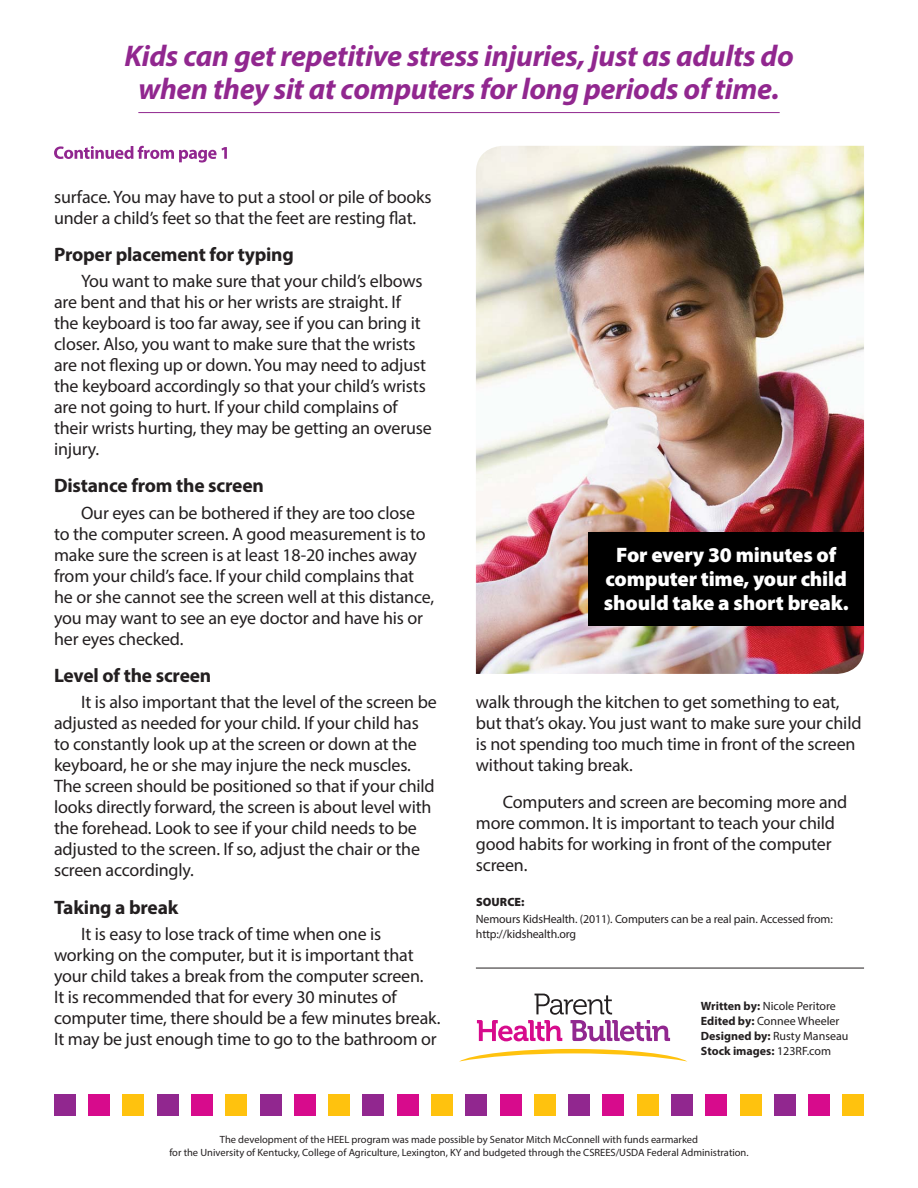
<style>
.page{position:relative;width:918px;height:1188px;background:#fff}
.page>*{position:absolute;margin:0;border:0;box-sizing:border-box;transform-origin:0 0}
.t1{font:italic 700 30px/33px "Myriad Pro";letter-spacing:-.01em;color:#91278f;text-align:center}
.t2{font:900 21px/24px "Myriad Pro";letter-spacing:-.01em;color:#fff;text-align:center}
.t3{font:700 19.5px "Myriad Pro";letter-spacing:-.01em;color:#231f20}
.t4{font:18px/21px "Myriad Pro";letter-spacing:-.01em;color:#231f20}
.t5{font:12px/15px "Myriad Pro";letter-spacing:-.01em;color:#231f20}
.t6{font:900 12px "Myriad Pro";letter-spacing:.01em;color:#231f20}
.t7{font:10.5px/12.6px "Myriad Pro";color:#231f20;text-align:center}
.s1{font-weight:700}
</style>
<div class="page">
<hr style="left:476px;top:968px;width:388px;height:1px;background:#231f20">
<svg style="left:459px;top:1049px;width:228px;height:13px"></svg>
<svg style="left:477px;top:994px;width:193px;height:47px"></svg>
<hr style="left:138px;top:112px;width:642px;height:1px;background:#91278f">
<svg style="left:54px;top:146px;width:173px;height:17px"></svg>
<img style="left:476px;top:146px;width:388px;height:528px">
<div style="left:589px;top:532px;width:275px;height:94px;background:#000"></div>
<div style="left:54px;top:1094px;width:22px;height:22px;background:#91278f"></div>
<div style="left:88px;top:1094px;width:22px;height:22px;background:#d70b8c"></div>
<div style="left:123px;top:1094px;width:21px;height:22px;background:#ffc20e"></div>
<div style="left:157px;top:1094px;width:22px;height:22px;background:#91278f"></div>
<div style="left:191px;top:1094px;width:22px;height:22px;background:#d70b8c"></div>
<div style="left:226px;top:1094px;width:21px;height:22px;background:#ffc20e"></div>
<div style="left:260px;top:1094px;width:21px;height:22px;background:#91278f"></div>
<div style="left:294px;top:1094px;width:22px;height:22px;background:#d70b8c"></div>
<div style="left:328px;top:1094px;width:22px;height:22px;background:#ffc20e"></div>
<div style="left:363px;top:1094px;width:21px;height:22px;background:#91278f"></div>
<div style="left:397px;top:1094px;width:22px;height:22px;background:#d70b8c"></div>
<div style="left:431px;top:1094px;width:22px;height:22px;background:#ffc20e"></div>
<div style="left:466px;top:1094px;width:21px;height:22px;background:#91278f"></div>
<div style="left:500px;top:1094px;width:21px;height:22px;background:#d70b8c"></div>
<div style="left:534px;top:1094px;width:22px;height:22px;background:#ffc20e"></div>
<div style="left:568px;top:1094px;width:22px;height:22px;background:#91278f"></div>
<div style="left:603px;top:1094px;width:21px;height:22px;background:#d70b8c"></div>
<div style="left:637px;top:1094px;width:22px;height:22px;background:#ffc20e"></div>
<div style="left:671px;top:1094px;width:22px;height:22px;background:#91278f"></div>
<div style="left:706px;top:1094px;width:21px;height:22px;background:#d70b8c"></div>
<div style="left:740px;top:1094px;width:21px;height:22px;background:#ffc20e"></div>
<div style="left:774px;top:1094px;width:22px;height:22px;background:#91278f"></div>
<div style="left:808px;top:1094px;width:22px;height:22px;background:#d70b8c"></div>
<div style="left:842px;top:1094px;width:22px;height:22px;background:#ffc20e"></div>
<h1 class="t1" style="left:124px;top:41px;width:671px">Kids can get repetitive stress injuries, just as adults do when they sit at computers for long periods of time.</h1>
<p class="t4" style="left:54px;top:187px;width:379px">surface. You may have to put a stool or pile of books under a child’s feet so that the feet are resting flat.</p>
<p class="t3" style="left:54px;top:247px;width:241px">Proper placement for typing</p>
<p class="t4" style="left:54px;top:272px;width:379px;text-indent:27px">You want to make sure that your child’s elbows are bent and that his or her wrists are straight. If<br>the keyboard is too far away, see if you can bring it closer. Also, you want to make sure that the wrists are not flexing up or down. You may need to adjust the keyboard accordingly so that your child’s wrists are not going to hurt. If your child complains of their wrists hurting, they may be getting an overuse injury.</p>
<p class="t3" style="left:54px;top:478px;width:211px">Distance from the screen</p>
<p class="t4" style="left:54px;top:503px;width:382px;text-indent:27px">Our eyes can be bothered if they are too close to the computer screen. A good measurement is to make sure the screen is at least 18-20 inches away from your child’s face. If your child complains that he or she cannot see the screen well at this distance, you may want to see an eye doctor and have his or her eyes checked.</p>
<p class="t3" style="left:54px;top:668px;width:159px">Level of the screen</p>
<p class="t4" style="left:54px;top:693px;width:384px;text-indent:27px">It is also important that the level of the screen be adjusted as needed for your child. If your child has to constantly look up at the screen or down at the keyboard, he or she may injure the neck muscles.<br>The screen should be positioned so that if your child looks directly forward, the screen is about level with the forehead. Look to see if your child needs to be adjusted to the screen. If so, adjust the chair or the screen accordingly.</p>
<p class="t3" style="left:54px;top:900px;width:126px">Taking a break</p>
<p class="t4" style="left:54px;top:925px;width:388px;text-indent:27px">It is easy to lose track of time when one is working on the computer, but it is important that your child takes a break from the computer screen.<br>It is recommended that for every 30 minutes of computer time, there should be a few minutes break.<br>It may be just enough time to go to the bathroom or</p>
<p class="t2" style="left:604px;top:542px;width:246px">For every 30 minutes of computer time, your child should take a short break.</p>
<p class="t4" style="left:476px;top:692px;width:387px">walk through the kitchen to get something to eat, but that’s okay. You just want to make sure your child is not spending too much time in front of the screen without taking break.</p>
<p class="t4" style="left:476px;top:792px;width:373px;text-indent:27px">Computers and screen are becoming more and more common. It is important to teach your child good habits for working in front of the computer screen.</p>
<p class="t6" style="left:476px;top:895px;width:50px">SOURCE:</p>
<p class="t5" style="left:476px;top:912px;width:358px">Nemours KidsHealth. (2011). Computers can be a real pain. Accessed from: http://kidshealth.org</p>
<p class="t5" style="left:701px;top:999px;width:149px"><span class="s1">Written by:</span> Nicole Peritore<br><span class="s1">Edited by:</span> Connee Wheeler<br><span class="s1">Designed by:</span> Rusty Manseau<br><span class="s1">Stock images:</span> 123RF.com</p>
<p class="t7" style="left:169px;top:1134px;width:581px">The development of the HEEL program was made possible by Senator Mitch McConnell with funds earmarked<br>for the University of Kentucky, College of Agriculture, Lexington, KY and budgeted through the CSREES/USDA Federal Administration.</p>
</div>
